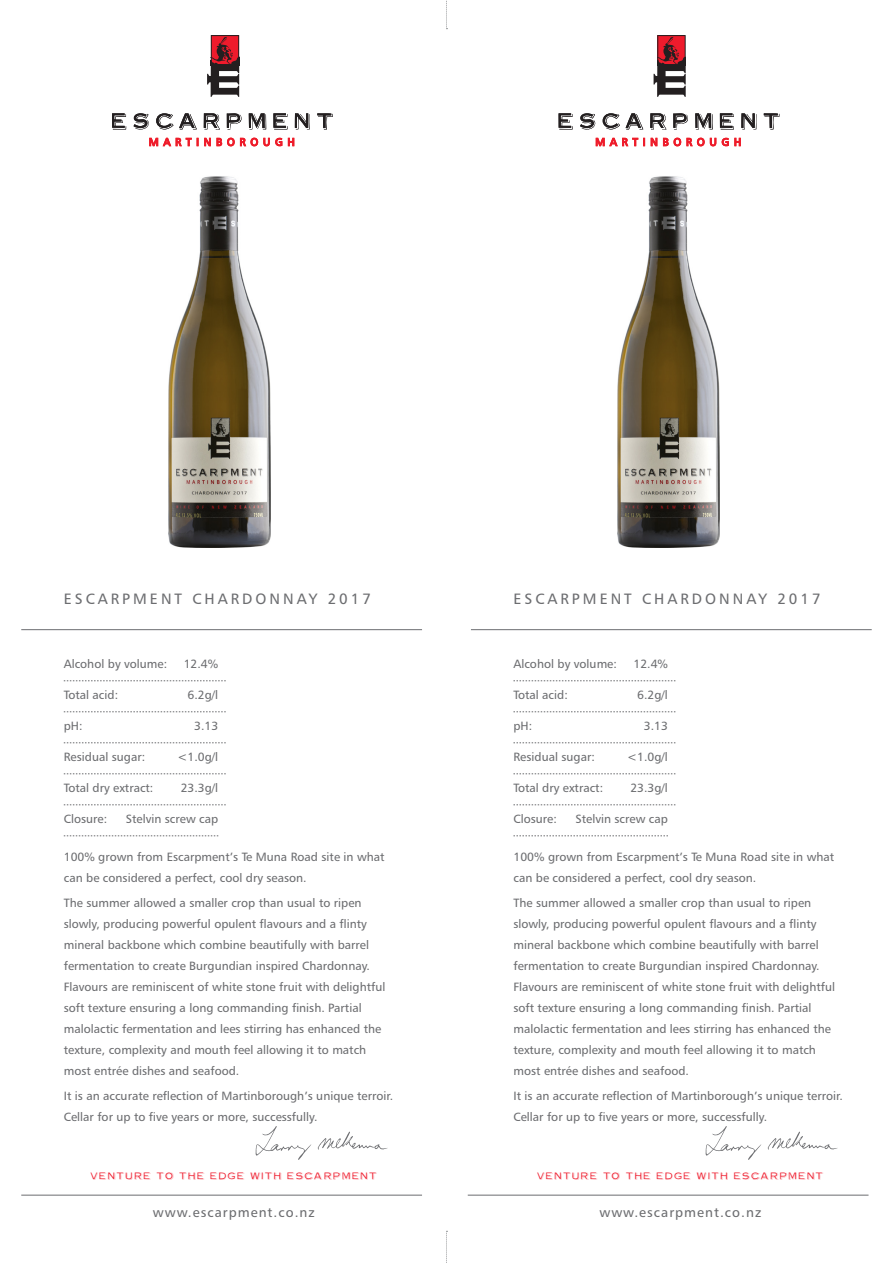
<style>
.page{position:relative;width:893px;height:1263px;background:#fff}
.page>*{position:absolute;margin:0;border:0;box-sizing:border-box;transform-origin:0 0}
.Heading_Small{font:15px "Humanist 777 BT Roman B";letter-spacing:.2em;color:#6c6d70}
.t1{font:13.5px "Humanist 777 BT Roman B";letter-spacing:.075em;color:#6c6d70}
.Body_Small{font:12px/21px "Humanist 777 BT Roman B";color:#6c6d70}
.Details_Small{font:12px "Humanist 777 BT Roman B";color:#6c6d70}
.t2{font:11.85px "Stick On S Caps SSK";letter-spacing:.1em;color:#ee1b2c}
</style>
<div class="page">
<svg style="left:112px;top:113px;width:14px;height:16px"></svg>
<svg style="left:134px;top:113px;width:15px;height:16px"></svg>
<svg style="left:156px;top:113px;width:17px;height:16px"></svg>
<svg style="left:179px;top:113px;width:18px;height:16px"></svg>
<svg style="left:204px;top:113px;width:16px;height:16px"></svg>
<svg style="left:227px;top:113px;width:14px;height:16px"></svg>
<svg style="left:249px;top:113px;width:17px;height:16px"></svg>
<svg style="left:273px;top:113px;width:14px;height:16px"></svg>
<svg style="left:295px;top:113px;width:15px;height:16px"></svg>
<svg style="left:317px;top:113px;width:16px;height:16px"></svg>
<svg style="left:150px;top:138px;width:41px;height:8px"></svg>
<svg style="left:205px;top:138px;width:5px;height:8px"></svg>
<svg style="left:217px;top:138px;width:17px;height:8px"></svg>
<svg style="left:240px;top:138px;width:5px;height:8px"></svg>
<svg style="left:251px;top:138px;width:7px;height:8px"></svg>
<svg style="left:264px;top:138px;width:5px;height:8px"></svg>
<svg style="left:276px;top:138px;width:6px;height:8px"></svg>
<svg style="left:288px;top:138px;width:6px;height:8px"></svg>
<svg style="left:207px;top:35px;width:32px;height:62px"></svg>
<img style="left:211px;top:35px;width:28px;height:31px">
<svg style="left:559px;top:113px;width:14px;height:16px"></svg>
<svg style="left:580px;top:113px;width:15px;height:16px"></svg>
<svg style="left:603px;top:113px;width:17px;height:16px"></svg>
<svg style="left:626px;top:113px;width:17px;height:16px"></svg>
<svg style="left:650px;top:113px;width:16px;height:16px"></svg>
<svg style="left:673px;top:113px;width:15px;height:16px"></svg>
<svg style="left:695px;top:113px;width:18px;height:16px"></svg>
<svg style="left:720px;top:113px;width:14px;height:16px"></svg>
<svg style="left:741px;top:113px;width:15px;height:16px"></svg>
<svg style="left:764px;top:113px;width:15px;height:16px"></svg>
<svg style="left:596px;top:138px;width:8px;height:8px"></svg>
<svg style="left:610px;top:138px;width:7px;height:8px"></svg>
<svg style="left:623px;top:138px;width:22px;height:8px"></svg>
<svg style="left:651px;top:138px;width:6px;height:8px"></svg>
<svg style="left:663px;top:138px;width:5px;height:8px"></svg>
<svg style="left:674px;top:138px;width:7px;height:8px"></svg>
<svg style="left:687px;top:138px;width:17px;height:8px"></svg>
<svg style="left:710px;top:138px;width:6px;height:8px"></svg>
<svg style="left:722px;top:138px;width:6px;height:8px"></svg>
<svg style="left:735px;top:138px;width:5px;height:8px"></svg>
<svg style="left:654px;top:35px;width:32px;height:62px"></svg>
<img style="left:657px;top:35px;width:28px;height:31px">
<hr style="left:21px;top:1195px;width:401px;height:1px;background:#6c6d70">
<hr style="left:468px;top:1195px;width:400px;height:1px;background:#6c6d70">
<svg style="left:446px;top:0;width:1px;height:29px"></svg>
<svg style="left:446px;top:1231px;width:1px;height:32px"></svg>
<img style="left:617px;top:176px;width:102px;height:371px">
<img style="left:169px;top:176px;width:102px;height:371px">
<svg style="left:64px;top:680px;width:162px;height:1px"></svg>
<svg style="left:64px;top:711px;width:162px;height:1px"></svg>
<svg style="left:64px;top:742px;width:162px;height:1px"></svg>
<svg style="left:64px;top:773px;width:162px;height:1px"></svg>
<svg style="left:64px;top:804px;width:162px;height:1px"></svg>
<svg style="left:64px;top:835px;width:154px;height:1px"></svg>
<hr style="left:21px;top:629px;width:401px;height:1px;background:#6c6d70">
<img style="left:255px;top:1126px;width:133px;height:34px">
<svg style="left:513px;top:680px;width:162px;height:1px"></svg>
<svg style="left:513px;top:711px;width:162px;height:1px"></svg>
<svg style="left:513px;top:742px;width:162px;height:1px"></svg>
<svg style="left:513px;top:773px;width:162px;height:1px"></svg>
<svg style="left:513px;top:804px;width:162px;height:1px"></svg>
<svg style="left:513px;top:835px;width:155px;height:1px"></svg>
<hr style="left:471px;top:629px;width:401px;height:1px;background:#6c6d70">
<img style="left:705px;top:1126px;width:133px;height:34px">
<p class="Heading_Small" style="left:64px;top:590px;width:309px">ESCARPMENT CHARDONNAY 2017</p>
<p class="Details_Small" style="left:64px;top:656px;width:105px">Alcohol by volume:</p>
<p class="Details_Small" style="left:184px;top:656px;width:36px">12.4%</p>
<p class="Details_Small" style="left:64px;top:687px;width:56px">Total acid:</p>
<p class="Details_Small" style="left:188px;top:687px;width:32px">6.2g/l</p>
<p class="Details_Small" style="left:64px;top:718px;width:20px">pH:</p>
<p class="Details_Small" style="left:194px;top:718px;width:26px">3.13</p>
<p class="Details_Small" style="left:64px;top:749px;width:83px">Residual sugar:</p>
<p class="Details_Small" style="left:178px;top:749px;width:42px">&lt;1.0g/l</p>
<p class="Details_Small" style="left:64px;top:780px;width:91px">Total dry extract:</p>
<p class="Details_Small" style="left:181px;top:780px;width:39px">23.3g/l</p>
<p class="Details_Small" style="left:64px;top:811px;width:45px">Closure:</p>
<p class="Details_Small" style="left:126px;top:811px;width:94px">Stelvin screw cap</p>
<p class="Body_Small" style="left:64px;top:846px;width:322px">100% grown from Escarpment’s Te Muna Road site in what can be considered a perfect, cool dry season.</p>
<p class="Body_Small" style="left:64px;top:892px;width:323px">The summer allowed a smaller crop than usual to ripen slowly, producing powerful opulent flavours and a flinty mineral backbone which combine beautifully with barrel fermentation to create Burgundian inspired Chardonnay.<br>Flavours are reminiscent of white stone fruit with delightful soft texture ensuring a long commanding finish. Partial malolactic fermentation and lees stirring has enhanced the texture, complexity and mouth feel allowing it to match most entrée dishes and seafood.</p>
<p class="Body_Small" style="left:64px;top:1085px;width:331px">It is an accurate reflection of Martinborough’s unique terroir.<br>Cellar for up to five years or more, successfully.</p>
<p class="Heading_Small" style="left:513px;top:590px;width:309px">ESCARPMENT CHARDONNAY 2017</p>
<p class="Details_Small" style="left:513px;top:656px;width:105px">Alcohol by volume:</p>
<p class="Details_Small" style="left:633px;top:656px;width:36px">12.4%</p>
<p class="Details_Small" style="left:513px;top:687px;width:56px">Total acid:</p>
<p class="Details_Small" style="left:637px;top:687px;width:32px">6.2g/l</p>
<p class="Details_Small" style="left:513px;top:718px;width:20px">pH:</p>
<p class="Details_Small" style="left:644px;top:718px;width:26px">3.13</p>
<p class="Details_Small" style="left:513px;top:749px;width:83px">Residual sugar:</p>
<p class="Details_Small" style="left:627px;top:749px;width:42px">&lt;1.0g/l</p>
<p class="Details_Small" style="left:513px;top:780px;width:91px">Total dry extract:</p>
<p class="Details_Small" style="left:630px;top:780px;width:39px">23.3g/l</p>
<p class="Details_Small" style="left:513px;top:811px;width:45px">Closure:</p>
<p class="Details_Small" style="left:575px;top:811px;width:94px">Stelvin screw cap</p>
<p class="Body_Small" style="left:513px;top:846px;width:322px">100% grown from Escarpment’s Te Muna Road site in what can be considered a perfect, cool dry season.</p>
<p class="Body_Small" style="left:513px;top:892px;width:323px">The summer allowed a smaller crop than usual to ripen slowly, producing powerful opulent flavours and a flinty mineral backbone which combine beautifully with barrel fermentation to create Burgundian inspired Chardonnay.<br>Flavours are reminiscent of white stone fruit with delightful soft texture ensuring a long commanding finish. Partial malolactic fermentation and lees stirring has enhanced the texture, complexity and mouth feel allowing it to match most entrée dishes and seafood.</p>
<p class="Body_Small" style="left:513px;top:1085px;width:331px">It is an accurate reflection of Martinborough’s unique terroir.<br>Cellar for up to five years or more, successfully.</p>
<p class="t2" style="left:91px;top:1170px;width:288px">VENTURE TO THE EDGE WITH ESCARPMENT</p>
<p class="t2" style="left:537px;top:1170px;width:288px">VENTURE TO THE EDGE WITH ESCARPMENT</p>
<p class="t1" style="left:153px;top:1204px;width:163px">www.escarpment.co.nz</p>
<p class="t1" style="left:599px;top:1204px;width:163px">www.escarpment.co.nz</p>
</div>
